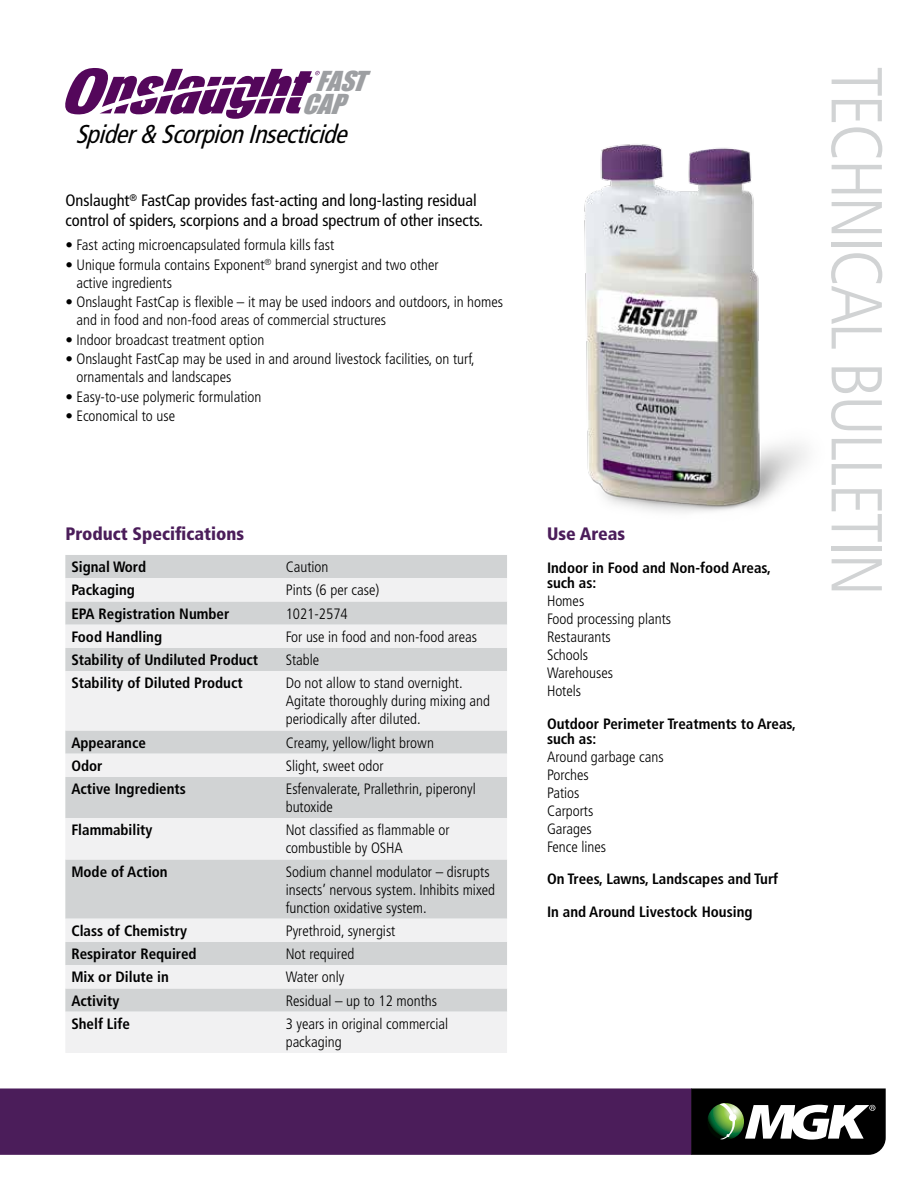
<style>
.page{position:relative;width:918px;height:1188px;background:#fff}
.page>*{position:absolute;margin:0;border:0;box-sizing:border-box;transform-origin:0 0}
.t1{font:300 condensed 72px "Frutiger";letter-spacing:-.04em;color:#d1d3d4}
.t2{font:italic condensed 25.8px "Frutiger";color:#000}
.t3{font:italic 25.2px/22.8px "Impact";color:#9d9fa2;scale:1.06 1}
.t4{font:900 condensed 18px "Frutiger";color:#4b1d5a}
.t5{font:condensed 16.5px/19.5px "Frutiger";color:#000}
.t6{font:300 condensed 15px/18px "Frutiger";color:#000}
.t7{font:700 condensed 15px/15px "Frutiger";color:#000}
</style>
<div class="page">
<img style="left:584px;top:144px;width:223px;height:369px">
<div style="left:65px;top:555px;width:442px;height:23px;background:#d1d3d4"></div>
<svg style="left:65px;top:578px;width:442px;height:475px;fill:#f1f1f2"></svg>
<div style="left:0;top:1088px;width:692px;height:67px;background:#4b1d5a"></div>
<svg style="left:691px;top:1088px;width:195px;height:67px"></svg>
<svg style="left:65px;top:68px;width:255px;height:51px"></svg>
<h3 class="t3" style="left:302px;top:70px;width:70px;text-indent:14px">FAST<br>CAP</h3>
<h2 class="t2" style="left:75px;top:119px;width:281px">Spider&amp; ScorpionInsecticide</h2>
<p class="t5" style="left:65px;top:191px;width:419px">Onslaught<sup>®</sup> FastCap provides fast-acting and long-lasting residual control of spiders, scorpions and a broad spectrum of other insects.</p>
<p class="t6" style="left:65px;top:236px;width:270px">• Fast acting microencapsulated formula kills fast</p>
<p class="t6" style="left:76px;top:256px;width:364px;text-indent:-11px">• Unique formula contains Exponent<sup>®</sup> brand synergist and two other active ingredients</p>
<p class="t6" style="left:76px;top:293px;width:428px;text-indent:-11px">• Onslaught FastCap is flexible – it may be used indoors and outdoors, in homes and in food and non-food areas of commercial structures</p>
<p class="t6" style="left:65px;top:331px;width:200px">• Indoor broadcast treatment option</p>
<p class="t6" style="left:76px;top:350px;width:400px;text-indent:-11px">• Onslaught FastCap may be used in and around livestock facilities, on turf, ornamentals and landscapes</p>
<p class="t6" style="left:65px;top:388px;width:198px">• Easy-to-use polymeric formulation</p>
<p class="t6" style="left:65px;top:407px;width:111px">• Economical to use</p>
<p class="t4" style="left:65px;top:523px;width:180px">Product Specifications</p>
<p class="t4" style="left:547px;top:523px;width:80px">Use Areas</p>
<p class="t7" style="left:547px;top:560px;width:226px">Indoor in Food and Non-food Areas, such as:</p>
<p class="t6" style="left:547px;top:592px;width:126px">Homes<br>Food processing plants<br>Restaurants<br>Schools<br>Warehouses<br>Hotels</p>
<p class="t7" style="left:547px;top:716px;width:251px">Outdoor Perimeter Treatments to Areas, such as:</p>
<p class="t6" style="left:547px;top:748px;width:118px">Around garbage cans<br>Porches<br>Patios<br>Carports<br>Garages<br>Fence lines</p>
<p class="t7" style="left:547px;top:863px;width:233px;line-height:32.8px">On Trees, Lawns, Landscapes and Turf<br>In and Around Livestock Housing</p>
<p class="t7" style="left:71px;top:560px;width:76px">Signal Word</p>
<p class="t6" style="left:286px;top:558px;width:44px">Caution</p>
<p class="t7" style="left:71px;top:583px;width:65px">Packaging</p>
<p class="t6" style="left:286px;top:581px;width:95px">Pints (6 per case)</p>
<p class="t7" style="left:71px;top:606px;width:159px">EPA Registration Number</p>
<p class="t6" style="left:286px;top:605px;width:64px">1021-2574</p>
<p class="t7" style="left:71px;top:629px;width:92px">Food Handling</p>
<p class="t6" style="left:286px;top:628px;width:193px">For use in food and non-food areas</p>
<p class="t7" style="left:71px;top:653px;width:188px">Stability of Undiluted Product</p>
<p class="t6" style="left:286px;top:651px;width:35px">Stable</p>
<p class="t7" style="left:71px;top:676px;width:173px">Stability of Diluted Product</p>
<p class="t6" style="left:286px;top:674px;width:206px">Do not allow to stand overnight.<br>Agitate thoroughly during mixing and periodically after diluted.</p>
<p class="t7" style="left:71px;top:735px;width:76px">Appearance</p>
<p class="t6" style="left:286px;top:734px;width:150px">Creamy, yellow/light brown</p>
<p class="t7" style="left:71px;top:758px;width:33px">Odor</p>
<p class="t6" style="left:286px;top:757px;width:99px">Slight, sweet odor</p>
<p class="t7" style="left:71px;top:782px;width:116px">Active Ingredients</p>
<p class="t6" style="left:286px;top:780px;width:192px">Esfenvalerate, Prallethrin, piperonyl butoxide</p>
<p class="t7" style="left:71px;top:823px;width:83px">Flammability</p>
<p class="t6" style="left:286px;top:821px;width:165px">Not classified as flammable or combustible by OSHA</p>
<p class="t7" style="left:71px;top:864px;width:98px">Mode of Action</p>
<p class="t6" style="left:286px;top:863px;width:211px">Sodium channel modulator – disrupts insects’ nervous system. Inhibits mixed function oxidative system.</p>
<p class="t7" style="left:71px;top:923px;width:117px">Class of Chemistry</p>
<p class="t6" style="left:286px;top:922px;width:111px">Pyrethroid, synergist</p>
<p class="t7" style="left:71px;top:947px;width:127px">Respirator Required</p>
<p class="t6" style="left:286px;top:945px;width:70px">Not required</p>
<p class="t7" style="left:71px;top:970px;width:99px">Mix or Dilute in</p>
<p class="t6" style="left:286px;top:968px;width:60px">Water only</p>
<p class="t7" style="left:71px;top:993px;width:50px">Activity</p>
<p class="t6" style="left:286px;top:992px;width:153px">Residual – up to 12 months</p>
<p class="t7" style="left:71px;top:1016px;width:60px">Shelf Life</p>
<p class="t6" style="left:286px;top:1015px;width:164px">3 years in original commercial packaging</p>
<h1 class="t1" style="left:897px;top:66px;width:531px;rotate:90deg">TECHNICAL BULLETIN</h1>
</div>
